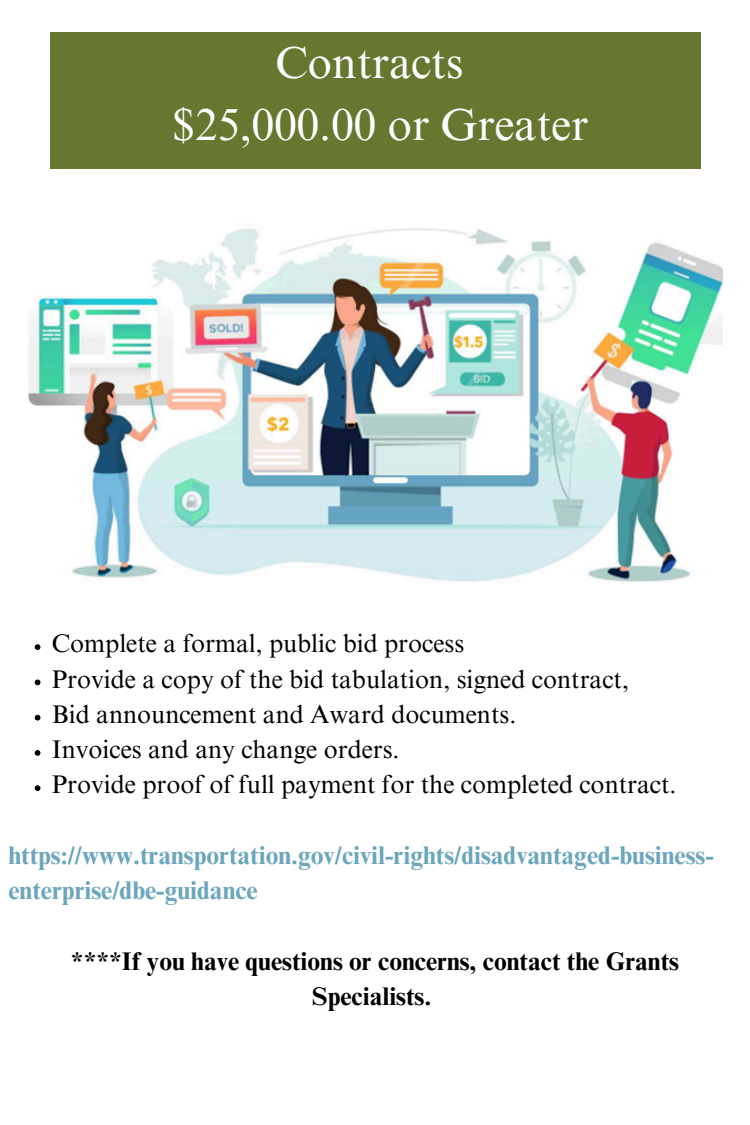
<style>
.page{position:relative;width:750px;height:1125px;background:#fff}
.page>*{position:absolute;margin:0;border:0;box-sizing:border-box;transform-origin:0 0}
.t1{font:44.8px/62.2px "Times NRMT Pro";color:#fff;text-align:center}
.t2{font:25.5px "Times NRMT Pro";color:#000}
.t3{font:700 25.5px/35.3px "Times NRMT Pro";color:#6ba6bd}
.t4{font:700 25.5px/35.3px "Times NRMT Pro";color:#000;text-align:center}
</style>
<div class="page">
<div style="left:50px;top:32px;width:650px;height:136px;background:#687730"></div>
<img style="left:28px;top:228px;width:695px;height:354px">
<svg style="left:35px;top:644px;width:5px;height:6px"></svg>
<svg style="left:35px;top:680px;width:5px;height:5px"></svg>
<svg style="left:35px;top:715px;width:5px;height:6px"></svg>
<svg style="left:35px;top:750px;width:5px;height:6px"></svg>
<svg style="left:35px;top:785px;width:5px;height:6px"></svg>
<h1 class="t1" style="left:173px;top:37px;width:417px">Contracts<br>$25,000.00 or Greater</h1>
<p class="t2" style="left:52px;top:634px;width:414px">Complete a formal, public bid process</p>
<p class="t2" style="left:52px;top:669px;width:579px">Provide a copy of the bid tabulation, signed contract,</p>
<p class="t2" style="left:52px;top:705px;width:466px">Bid announcement and Award documents.</p>
<p class="t2" style="left:52px;top:740px;width:349px">Invoices and any change orders.</p>
<p class="t2" style="left:52px;top:775px;width:626px">Provide proof of full payment for the completed contract.</p>
<p class="t3" style="left:8px;top:841px;width:707px">https://www.transportation.gov/civil-rights/disadvantaged-business&shy;enterprise/dbe-guidance</p>
<h2 class="t4" style="left:71px;top:947px;width:610px">****If you have questions or concerns, contact the Grants<br>Specialists.</h2>
</div>
